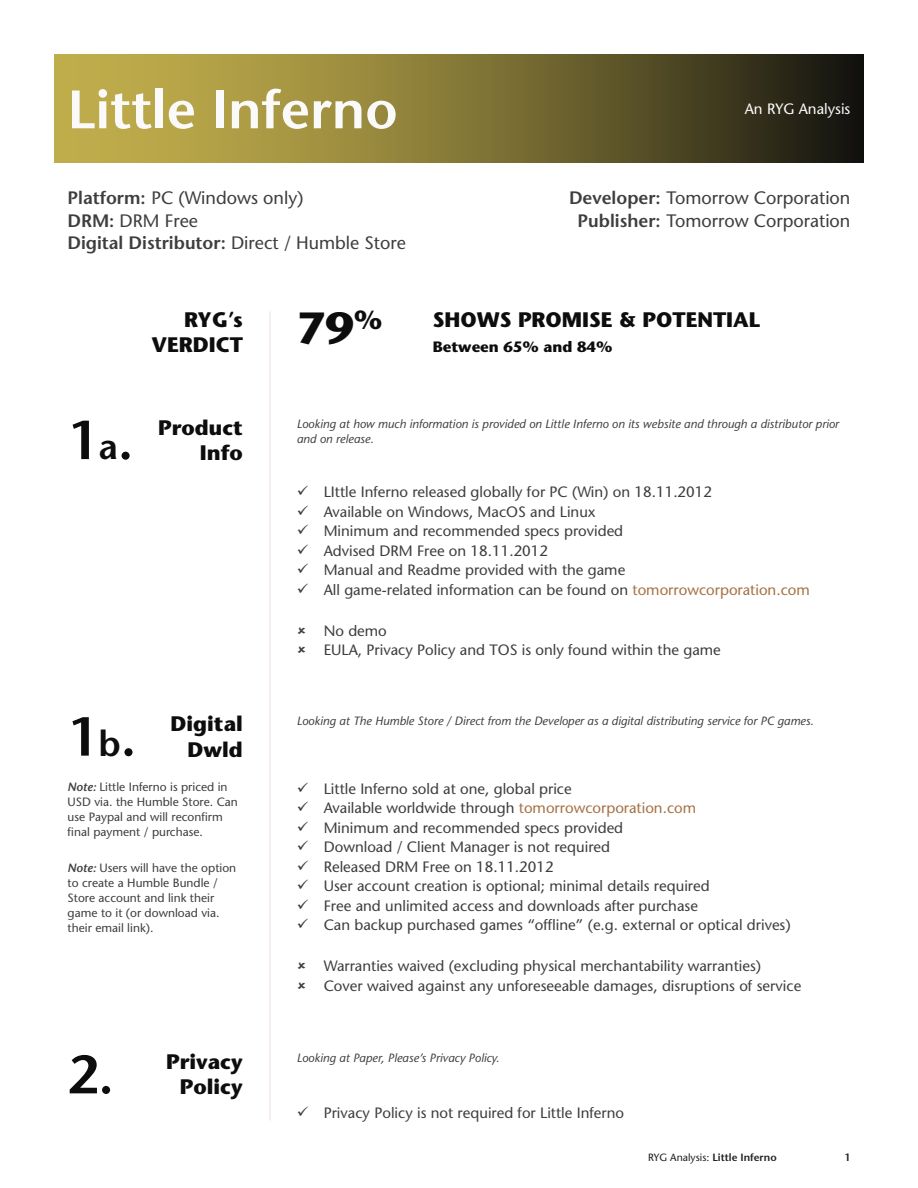
<style>
.page{position:relative;width:918px;height:1188px;background:#fff}
.page>*{position:absolute;margin:0;border:0;box-sizing:border-box;transform-origin:0 0}
.t1{font:600 54px "Stone Sans Std";color:#fafafa}
.t2{font:600 54px "Stone Sans Std";color:#0d0d0d}
.t3{font:700 45px "Stone Sans Std";color:#0d0d0d}
.t4{font:700 26.25px "Stone Sans Std";color:#0d0d0d}
.t5{font:700 21px/25.2px "Stone Sans Std";color:#0d0d0d;text-align:right}
.t6{font:500 18px/22.5px "Stone Sans Std";color:#3e3e3f}
.t7{font:500 15px/19.5px "Stone Sans Std";color:#3e3e3f}
.t8{font:700 15px "Stone Sans Std";color:#0d0d0d}
.t9{font:500 15px "Stone Sans Std";color:#fafafa}
.t10{font:italic 500 12px/15px "Stone Sans Std";color:#3e3e3f}
.t11{font:500 12px/15px "Stone Sans Std";color:#3e3e3f}
.t12{font:600 10.5px "Stone Sans Std";color:#231f20}
.s1{font-weight:600}
.s2{font-size:36px}
.s3{color:#a67244}
.s4{font-weight:600;font-style:italic}
.s5{font-weight:500}
</style>
<div class="page">
<svg style="left:55px;top:55px;width:809px;height:107px;background:#7b6f33"></svg>
<hr style="left:269px;top:311px;width:2px;height:809px;background:#682500">
<h1 class="t1" style="left:68px;top:77px;width:332px">Little Inferno</h1>
<p class="t9" style="left:745px;top:100px;width:107px">An RYG Analysis</p>
<p class="t6" style="left:68px;top:187px;width:340px"><span class="s1">Platform:</span> PC (Windows only)<br><span class="s1">DRM:</span> DRM Free<br><span class="s1">Digital Distributor:</span> Direct / Humble Store</p>
<p class="t6" style="left:569px;top:187px;width:283px;text-align:center"><span class="s1">Developer:</span> Tomorrow Corporation<br><span class="s1">Publisher:</span> Tomorrow Corporation</p>
<h3 class="t4" style="left:354px;top:305px;width:30px">%</h3>
<h3 class="t5" style="left:152px;top:307px;width:93px">RYG’s<br>VERDICT</h3>
<h3 class="t5" style="left:433px;top:307px;width:329px">SHOWS PROMISE &amp; POTENTIAL</h3>
<h2 class="t3" style="left:297px;top:302px;width:58px">79</h2>
<p class="t8" style="left:433px;top:338px;width:181px">Between 65% and 84%</p>
<h3 class="t5" style="left:158px;top:415px;width:86px">Product<br>Info</h3>
<h1 class="t2" style="left:68px;top:408px;width:67px">1<span class="s2">a</span>.</h1>
<p class="t10" style="left:297px;top:417px;width:544px">Looking at how much information is provided on Little Inferno on its website and through a distributor prior and on release.</p>
<p class="t7" style="left:324px;top:482px;width:488px">LIttle Inferno released globally for PC (Win) on 18.11.2012<br>Available on Windows, MacOS and Linux<br>Minimum and recommended specs provided<br>Advised DRM Free on 18.11.2012<br>Manual and Readme provided with the game<br>All game-related information can be found on <span class="s3">tomorrowcorporation.com</span></p>
<p class="t7" style="left:324px;top:621px;width:399px">No demo<br>EULA, Privacy Policy and TOS is only found within the game</p>
<h3 class="t5" style="left:171px;top:711px;width:74px">Digital<br>Dwld</h3>
<h1 class="t2" style="left:67px;top:704px;width:70px">1<span class="s2">b</span>.</h1>
<p class="t10" style="left:297px;top:713px;width:519px">Looking at The Humble Store / Direct from the Developer as a digital distributing service for PC games.</p>
<p class="t11" style="left:68px;top:780px;width:172px"><span class="s4">Note:</span> Little Inferno is priced in<br>USD via. the Humble Store. Can use Paypal and will reconfirm final payment / purchase.</p>
<p class="t11" style="left:68px;top:860px;width:170px"><span class="s4">Note:</span> Users will have the option to create a Humble Bundle /<br>Store account and link their game to it (or download via. their email link).</p>
<p class="t7" style="left:324px;top:779px;width:469px">Little Inferno sold at one, global price<br>Available worldwide through <span class="s3">tomorrowcorporation.com<br></span>Minimum and recommended specs provided<br>Download / Client Manager is not required<br>Released DRM Free on 18.11.2012<br>User account creation is optional; minimal details required<br>Free and unlimited access and downloads after purchase<br>Can backup purchased games “offline” (e.g. external or optical drives)</p>
<p class="t7" style="left:324px;top:956px;width:479px">Warranties waived (excluding physical merchantability warranties)<br>Cover waived against any unforeseeable damages, disruptions of service</p>
<h3 class="t5" style="left:166px;top:1049px;width:78px">Privacy<br>Policy</h3>
<h1 class="t2" style="left:67px;top:1042px;width:48px">2.</h1>
<p class="t10" style="left:297px;top:1051px;width:204px">Looking at Paper, Please’s Privacy Policy.</p>
<p class="t7" style="left:324px;top:1103px;width:302px">Privacy Policy is not required for Little Inferno</p>
<p class="t12" style="left:648px;top:1151px;width:130px"><span class="s5">RYG Analysis:</span> Little Inferno</p>
<p class="t12" style="left:844px;top:1151px;width:8px">1</p>
</div>
